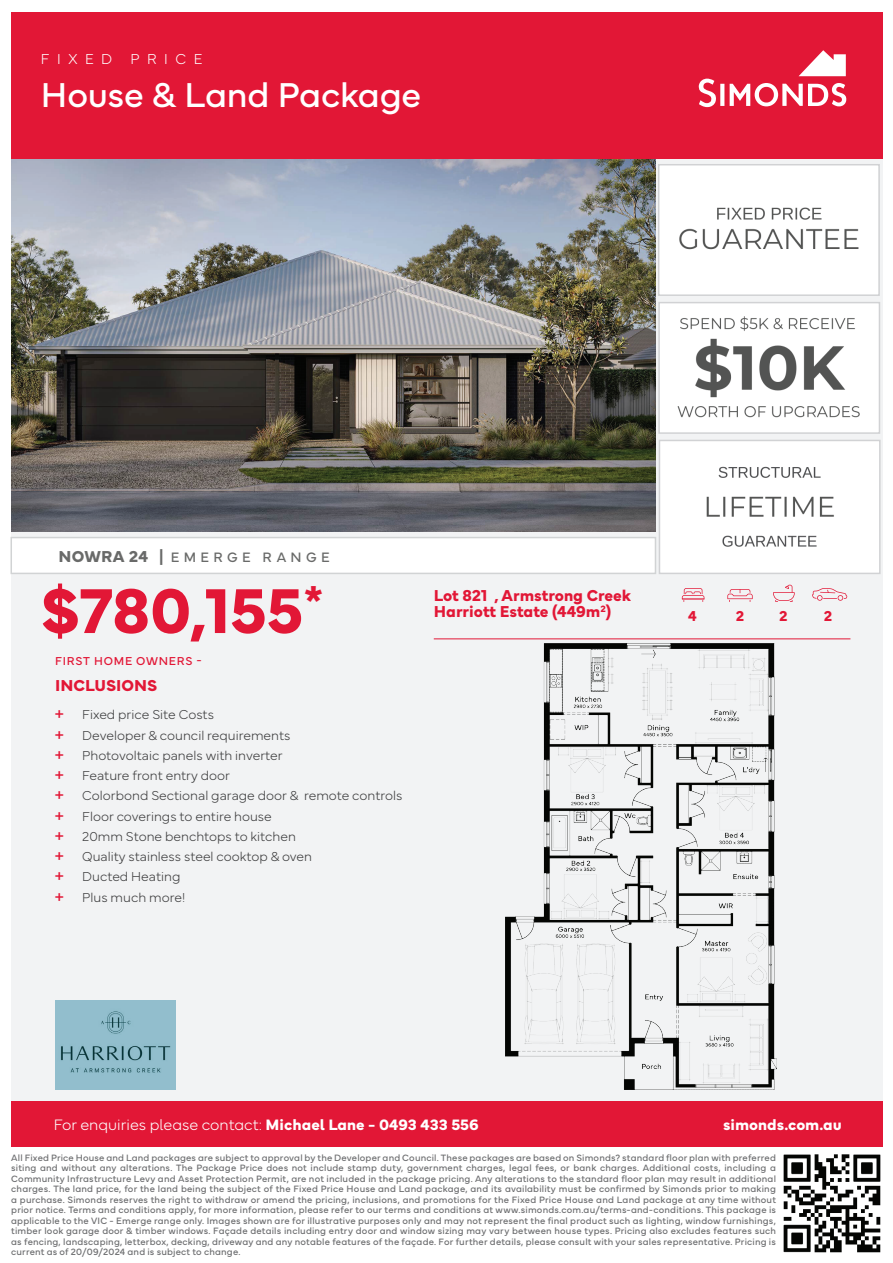
<style>
.page{position:relative;width:893px;height:1263px;background:#fff}
.page>*{position:absolute;margin:0;border:0;box-sizing:border-box;transform-origin:0 0}
.t1{font:700 66px "Mundial";letter-spacing:-.005em;color:#e21736}
.t2{font:36px "Mundial";letter-spacing:-.01em;color:#fff}
.t3{font:700 16.5px/16.5px "Mundial";color:#e21736}
.t4{font:100 15.75px "Mundial";color:#fff}
.t5{font:700 15.75px "Mundial";color:#fff}
.t6{font:100 15px "Mundial";letter-spacing:.505em;color:#fff}
.t7{font:700 15px "Mundial";color:#e21736}
.t8{font:14.25px "Mundial";letter-spacing:.31em;color:#696a69}
.t9{font:100 13.5px/20.2px "Mundial";color:#3e3e3f}
.t10{font:12px "Mundial";letter-spacing:.065em;color:#e21736}
.t11{font:9.6px/10.5px "Mundial";letter-spacing:.015em;color:#6d6e70;text-align:justify}
.s1{font-weight:700;font-size:16.5px}
.s2{font-weight:700;font-size:15px}
.s3{font-weight:400;font-size:15px;color:#e21736}
.s4{font-weight:700}
</style>
<div class="page">
<div style="left:11px;top:54px;width:872px;height:1076px;background:#f2f3f4"></div>
<img style="left:11px;top:158px;width:644px;height:373px">
<img style="left:783px;top:1154px;width:98px;height:99px">
<img style="left:55px;top:1000px;width:121px;height:89px">
<div style="left:11px;top:1101px;width:872px;height:46px;background:#e21736"></div>
<div style="left:658px;top:302px;width:222px;height:132px;border:2px solid #d1d2d4"></div>
<div style="left:658px;top:164px;width:222px;height:132px;border:2px solid #d1d2d4"></div>
<div style="left:659px;top:440px;width:221px;height:133px;background:#fff"></div>
<div style="left:659px;top:440px;width:222px;height:134px;border:2px solid #d1d2d4"></div>
<div style="left:11px;top:12px;width:872px;height:146px;background:#e21736"></div>
<svg style="left:699px;top:50px;width:147px;height:57px"></svg>
<div style="left:11px;top:537px;width:645px;height:37px;background:#fff;border:2px solid #d1d3d4"></div>
<svg style="left:682px;top:588px;width:22px;height:14px"></svg>
<svg style="left:727px;top:589px;width:26px;height:13px"></svg>
<svg style="left:773px;top:585px;width:22px;height:17px"></svg>
<svg style="left:812px;top:588px;width:35px;height:13px"></svg>
<hr style="left:434px;top:639px;width:416px;height:1px;background:#e21736">
<img style="left:506px;top:643px;width:271px;height:446px">
<img style="left:663px;top:167px;width:212px;height:126px">
<img style="left:18px;top:207px;width:115px;height:29px">
<img style="left:18px;top:317px;width:115px;height:29px">
<img style="left:663px;top:305px;width:212px;height:126px">
<img style="left:706px;top:466px;width:128px;height:81px">
<h3 class="t6" style="left:41px;top:47px;width:163px">FIXED PRICE</h3>
<h2 class="t2" style="left:41px;top:67px;width:382px">House &amp; Land Package</h2>
<h3 class="t8" style="left:59px;top:546px;width:273px"><span class="s1">NOWRA 24</span> <span class="s2">|</span> EMERGE RANGE</h3>
<h1 class="t1" style="left:41px;top:559px;width:285px">$780,155<sup>*</sup></h1>
<h3 class="t3" style="left:55px;top:675px;width:104px">INCLUSIONS</h3>
<p class="t9" style="left:55px;top:703px;width:349px"><span class="s3">+</span> Fixed price Site Costs<br><span class="s3">+</span> Developer &amp; council requirements<br><span class="s3">+</span> Photovoltaic panels with inverter<br><span class="s3">+</span> Feature front entry door<br><span class="s3">+</span> Colorbond Sectional garage door &amp; remote controls <span class="s3">+</span> Floor coverings to entire house<br><span class="s3">+</span> 20mm Stone benchtops to kitchen<br><span class="s3">+</span> Quality stainless steel cooktop &amp; oven<br><span class="s3">+</span> Ducted Heating<br><span class="s3">+</span> Plus much more!</p>
<p class="t10" style="left:55px;top:651px;width:148px">FIRST HOME OWNERS -</p>
<h3 class="t3" style="left:434px;top:586px;width:199px">Lot 821 , Armstrong Creek<br>Harriott Estate (449m<sup>2</sup>)</h3>
<h3 class="t7" style="left:688px;top:604px;width:10px">4</h3>
<h3 class="t7" style="left:736px;top:604px;width:10px">2</h3>
<h3 class="t7" style="left:779px;top:604px;width:10px">2</h3>
<h3 class="t7" style="left:824px;top:604px;width:10px">2</h3>
<h3 class="t4" style="left:54px;top:1112px;width:426px">For enquiries please contact: <span class="s4">Michael Lane - 0493 433 556</span></h3>
<h3 class="t5" style="left:723px;top:1112px;width:120px">simonds.com.au</h3>
<p class="t11" style="left:11px;top:1151px;width:766px">All Fixed Price House and Land packages are subject to approval by the Developer and Council. These packages are based on Simonds? standard floor plan with preferred siting and without any alterations. The Package Price does not include stamp duty, government charges, legal fees, or bank charges. Additional costs, including a Community Infrastructure Levy and Asset Protection Permit, are not included in the package pricing. Any alterations to the standard floor plan may result in additional charges. The land price, for the land being the subject of the Fixed Price House and Land package, and its availability must be confirmed by Simonds prior to making a purchase. Simonds reserves the right to withdraw or amend the pricing, inclusions, and promotions for the Fixed Price House and Land package at any time without prior notice. Terms and conditions apply, for more information, please refer to our terms and conditions at www.simonds.com.au/terms-and-conditions. This package is applicable to the VIC - Emerge range only. Images shown are for illustrative purposes only and may not represent the final product such as lighting, window furnishings, timber look garage door &amp; timber windows. Façade details including entry door and window sizing may vary between house types. Pricing also excludes features such as fencing, landscaping, letterbox, decking, driveway and any notable features of the façade. For further details, please consult with your sales representative. Pricing is current as of 20/09/2024 and is subject to change.</p>
</div>
